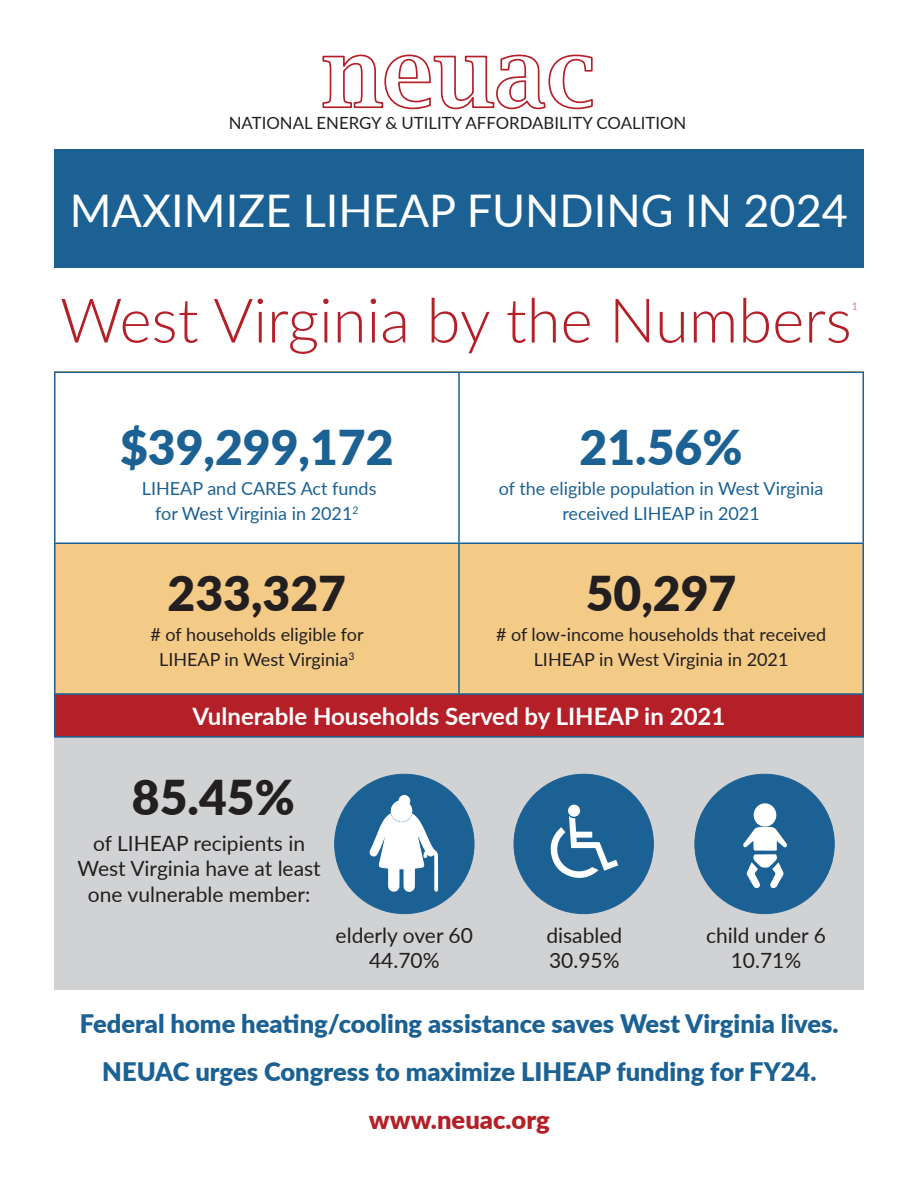
<style>
.page{position:relative;width:918px;height:1188px;background:#fff}
.page>*{position:absolute;margin:0;border:0;box-sizing:border-box;transform-origin:0 0}
.t1{font:300 61.5px "Lato";color:#b51f27}
.t2{font:900 48px "Lato";color:#231f20}
.t3{font:900 48px "Lato";color:#1b6194}
.t4{font:45px "Lato";color:#fff}
.t5{font:900 25.5px "Lato";color:#1b6194}
.t6{font:900 25.5px "Lato";color:#b51f27}
.t7{font:700 24px "Lato";color:#fff}
.t8{font:21px/25.2px "Lato";color:#231f20;text-align:center}
.t9{font:18px "Lato";color:#231f20}
.t10{font:18px/25.2px "Lato";color:#1b6194;text-align:center}
.t11{font:16.8px "Lato";color:#231f20}
.t12{font:300 10.5px "Lato";color:#b51f27}
</style>
<div class="page">
<svg style="left:322px;top:54px;width:271px;height:56px"></svg>
<div style="left:54px;top:149px;width:810px;height:119px;background:#1b6194"></div>
<div style="left:54px;top:372px;width:810px;height:323px;background:#f3cb86"></div>
<div style="left:56px;top:373px;width:806px;height:169px;background:#fff"></div>
<hr style="left:54px;top:372px;width:405px;height:1px;background:#1b6194">
<hr style="left:54px;top:373px;width:2px;height:169px;background:#1b6194">
<hr style="left:459px;top:372px;width:405px;height:1px;background:#1b6194">
<hr style="left:458px;top:373px;width:2px;height:169px;background:#1b6194">
<hr style="left:862px;top:373px;width:2px;height:169px;background:#1b6194">
<hr style="left:54px;top:542px;width:405px;height:2px;background:#1b6194">
<hr style="left:54px;top:544px;width:2px;height:150px;background:#1b6194">
<hr style="left:459px;top:542px;width:405px;height:2px;background:#1b6194">
<hr style="left:458px;top:544px;width:2px;height:150px;background:#1b6194">
<hr style="left:862px;top:544px;width:2px;height:150px;background:#1b6194">
<div style="left:54px;top:736px;width:810px;height:253px;background:#d1d2d4"></div>
<div style="left:335px;top:774px;width:139px;height:140px;background:#1b6194;border-radius:50%"></div>
<svg style="left:369px;top:795px;width:69px;height:97px"></svg>
<div style="left:514px;top:774px;width:139px;height:140px;background:#1b6194;border-radius:50%"></div>
<svg style="left:550px;top:816px;width:68px;height:62px"></svg>
<div style="left:568px;top:805px;width:12px;height:12px;background:#fff;border-radius:50%"></div>
<div style="left:695px;top:774px;width:139px;height:140px;background:#1b6194;border-radius:50%"></div>
<div style="left:754px;top:803px;width:22px;height:24px;background:#fff;border-radius:50%"></div>
<svg style="left:743px;top:827px;width:44px;height:61px"></svg>
<div style="left:55px;top:694px;width:808px;height:43px;background:#b51f27"></div>
<hr style="left:54px;top:695px;width:2px;height:41px;background:#1b6194">
<hr style="left:862px;top:695px;width:2px;height:41px;background:#1b6194">
<hr style="left:54px;top:736px;width:405px;height:2px;background:#1b6194">
<hr style="left:459px;top:736px;width:405px;height:2px;background:#1b6194">
<hr style="left:54px;top:693px;width:405px;height:2px;background:#1b6194">
<hr style="left:459px;top:693px;width:405px;height:2px;background:#1b6194">
<p class="t11" style="left:229px;top:111px;width:459px">NATIONAL ENERGY &amp; UTILITY AFFORDABILITY COALITION</p>
<p class="t4" style="left:70px;top:178px;width:780px">MAXIMIZE LIHEAP FUNDING IN 2024</p>
<p class="t1" style="left:60px;top:278px;width:793px">West Virginia by the Numbers</p>
<p class="t12" style="left:852px;top:298px;width:8px">1</p>
<p class="t3" style="left:120px;top:412px;width:275px">$39,299,172</p>
<p class="t10" style="left:142px;top:475px;width:236px">LIHEAP and CARES Act funds for West Virginia in 2021<sup>2</sup></p>
<p class="t2" style="left:168px;top:557px;width:180px">233,327</p>
<p class="t9" style="left:150px;top:621px;width:215px"># of households eligible for</p>
<p class="t9" style="left:159px;top:646px;width:197px">LIHEAP in West Virginia<sup>3</sup></p>
<p class="t3" style="left:580px;top:412px;width:164px">21.56%</p>
<p class="t10" style="left:499px;top:475px;width:326px">of the eligible population in West Virginia</p>
<p class="t10" style="left:562px;top:500px;width:199px">received LIHEAP in 2021</p>
<p class="t2" style="left:586px;top:557px;width:152px">50,297</p>
<p class="t9" style="left:496px;top:621px;width:332px"># of low-income households that received</p>
<p class="t9" style="left:534px;top:646px;width:256px">LIHEAP in West Virginia in 2021</p>
<p class="t7" style="left:193px;top:699px;width:534px">Vulnerable Households Served by LIHEAP in 2021</p>
<p class="t2" style="left:132px;top:762px;width:164px">85.45%</p>
<p class="t8" style="left:77px;top:830px;width:245px">of LIHEAP recipients in<br>West Virginia have at least one vulnerable member:</p>
<p class="t8" style="left:336px;top:922px;width:139px">elderly over 60</p>
<p class="t8" style="left:369px;top:947px;width:72px">44.70%</p>
<p class="t8" style="left:546px;top:922px;width:77px">disabled</p>
<p class="t8" style="left:549px;top:947px;width:72px">30.95%</p>
<p class="t8" style="left:706px;top:922px;width:121px">child under 6</p>
<p class="t8" style="left:731px;top:947px;width:72px">10.71%</p>
<p class="t5" style="left:80px;top:1005px;width:760px">Federal home heating/cooling assistance saves West Virginia lives.</p>
<p class="t5" style="left:102px;top:1053px;width:716px">NEUAC urges Congress to maximize LIHEAP funding for FY24.</p>
<p class="t6" style="left:369px;top:1101px;width:182px">www.neuac.org</p>
</div>
